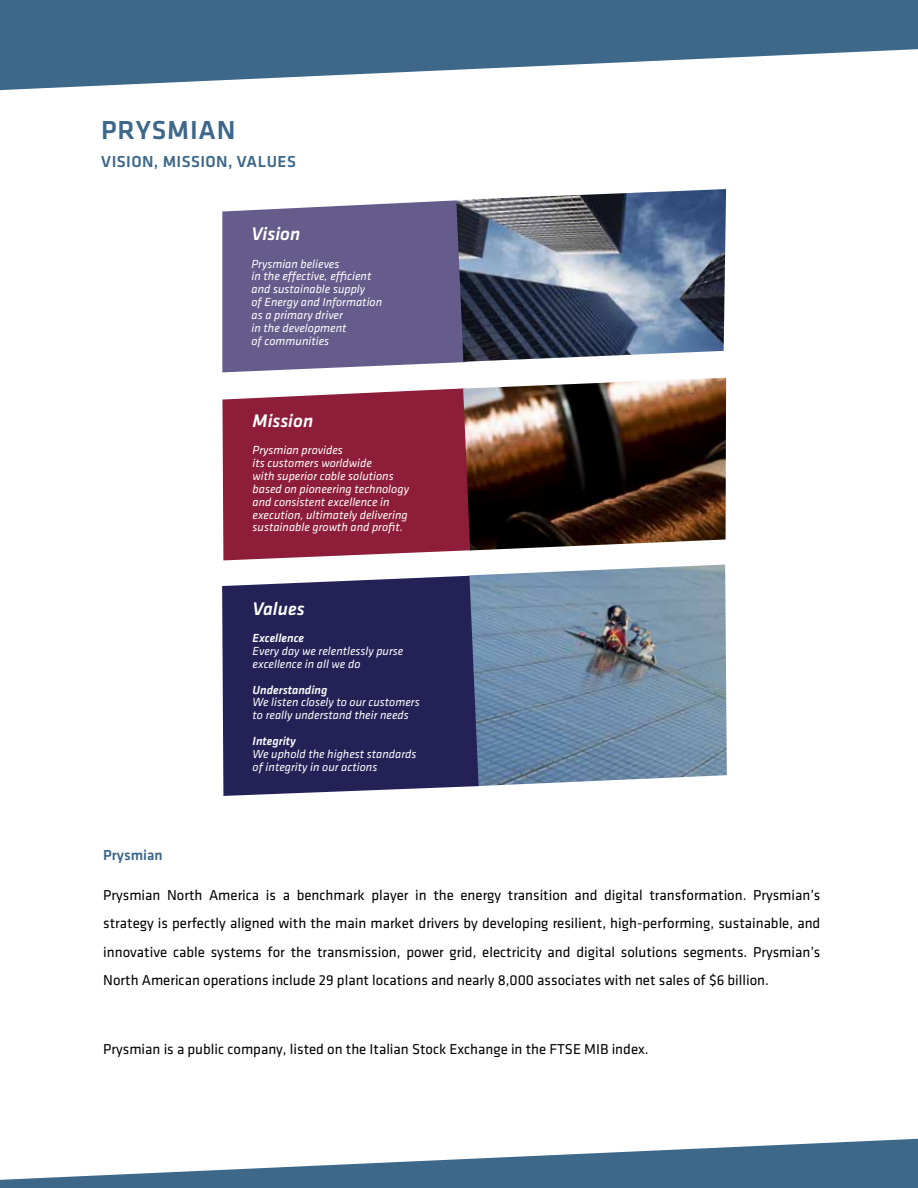
<style>
.page{position:relative;width:918px;height:1188px;background:#fff}
.page>*{position:absolute;margin:0;border:0;box-sizing:border-box;transform-origin:0 0}
.t1{font:500 27px "Klavika";letter-spacing:.03em;color:#3d688a}
.t2{font:italic 500 18.9px "Klavika";color:#fff}
.t3{font:500 16.5px "Klavika";letter-spacing:.025em;color:#3d688a}
.t4{font:500 15px "Klavika";color:#3d688a}
.t5{font:14.85px/28.5px "Klavika";color:#000;text-align:justify}
.t6{font:italic 12.15px/12.9px "Klavika";color:#fff}
.t7{font:italic 500 12.15px "Klavika";color:#fff}
</style>
<div class="page">
<svg style="left:0;top:0;width:918px;height:91px;fill:#3d688a"></svg>
<svg style="left:0;top:1139px;width:918px;height:49px;fill:#3d688a"></svg>
<svg style="left:222px;top:576px;width:257px;height:220px;background:#353264"></svg>
<svg style="left:222px;top:200px;width:245px;height:172px;background:#6f6693"></svg>
<svg style="left:222px;top:388px;width:250px;height:172px;background:#942c46"></svg>
<img style="left:463px;top:378px;width:263px;height:172px">
<img style="left:469px;top:565px;width:258px;height:221px">
<img style="left:456px;top:189px;width:270px;height:173px">
<h1 class="t1" style="left:101px;top:115px;width:136px">PRYSMIAN</h1>
<p class="t3" style="left:101px;top:152px;width:196px">VISION, MISSION, VALUES</p>
<p class="t2" style="left:252px;top:223px;width:50px">Vision</p>
<p class="t6" style="left:252px;top:257px;width:132px">Prysmian believes<br>in the effective, efficient and sustainable supply<br>of Energy and Information as a primary driver<br>in the development<br>of communities</p>
<p class="t2" style="left:253px;top:410px;width:62px">Mission</p>
<p class="t6" style="left:253px;top:444px;width:158px">Prysmian provides<br>its customers worldwide<br>with superior cable solutions based on pioneering technology and consistent excellence in execution, ultimately delivering sustainable growth and profit.</p>
<p class="t2" style="left:253px;top:598px;width:53px">Values</p>
<p class="t7" style="left:253px;top:632px;width:53px">Excellence</p>
<p class="t6" style="left:253px;top:645px;width:152px">Every day we relentlessly purse excellence in all we do</p>
<p class="t7" style="left:253px;top:683px;width:76px">Understanding</p>
<p class="t6" style="left:253px;top:696px;width:169px">We listen closely to our customers to really understand their needs</p>
<p class="t7" style="left:253px;top:734px;width:45px">Integrity</p>
<p class="t6" style="left:253px;top:748px;width:165px">We uphold the highest standards of integrity in our actions</p>
<p class="t4" style="left:103px;top:847px;width:61px">Prysmian</p>
<p class="t5" style="left:103px;top:881px;width:719px">Prysmian North America is a benchmark player in the energy transition and digital transformation. Prysmian’s strategy is perfectly aligned with the main market drivers by developing resilient, high-performing, sustainable, and innovative cable systems for the transmission, power grid, electricity and digital solutions segments. Prysmian’s North American operations include 29 plant locations and nearly 8,000 associates with net sales of $6 billion.</p>
<p class="t5" style="left:103px;top:1035px;width:547px">Prysmian is a public company, listed on the Italian Stock Exchange in the FTSE MIB index.</p>
</div>
